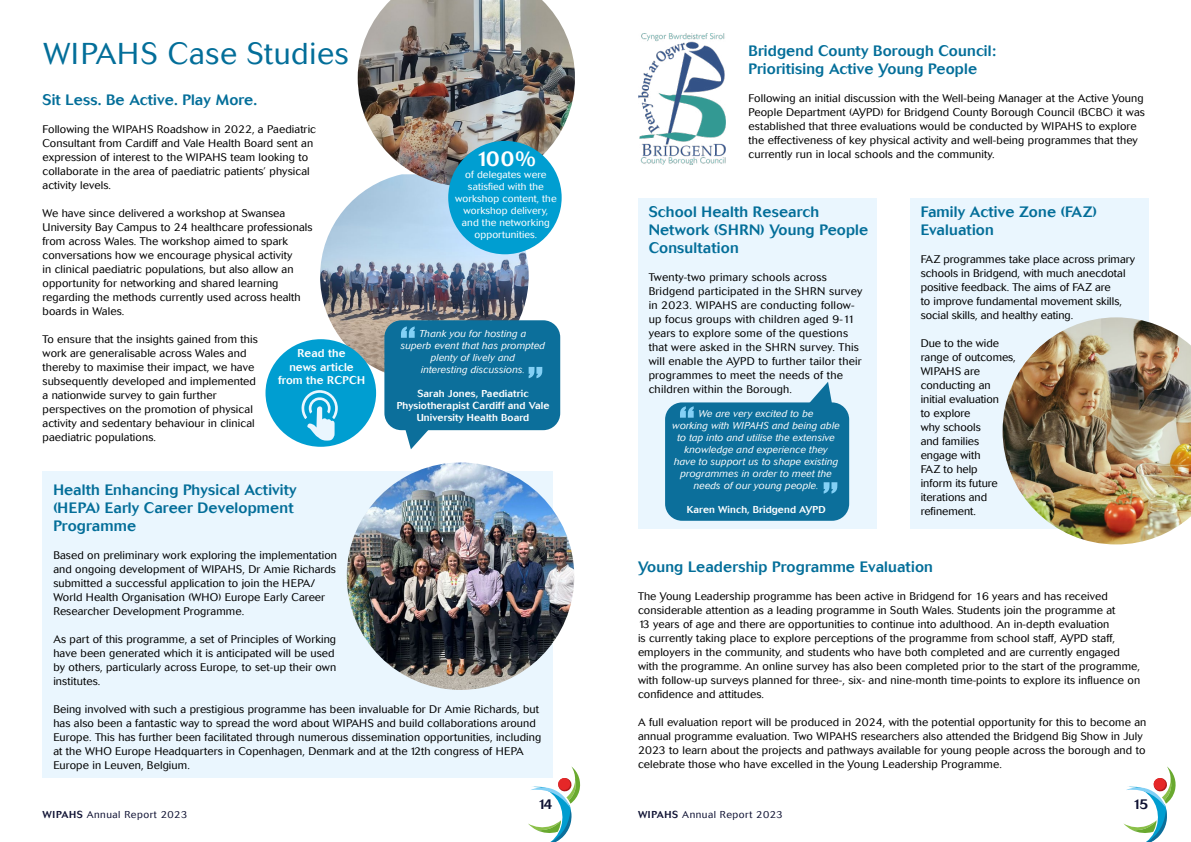
<style>
.page{position:relative;width:1191px;height:842px;background:#fff}
.page>*{position:absolute;margin:0;border:0;box-sizing:border-box;transform-origin:0 0}
.t1{font:300 30px "Cosmos";letter-spacing:.025em;color:#036e99}
.t2{font:500 21px "Cosmos";color:#fff}
.t3{font:500 15px/18px "Cosmos";letter-spacing:.01em;color:#036e99}
.t4{font:500 14px "Cosmos";color:#0f1233}
.t5{font:500 11.2px "Cosmos";letter-spacing:.01em;color:#fff}
.t6{font:300 11px/14px "Cosmos";letter-spacing:.01em;color:#000}
.t7{font:italic 300 10px/12px "Cosmos";letter-spacing:.01em;color:#fff;text-align:center}
.t8{font:300 10px/12px "Cosmos";letter-spacing:.01em;color:#fff;text-align:center}
.t9{font:500 10px/12px "Cosmos";letter-spacing:.01em;color:#fff;text-align:center}
.t10{font:300 10px "Cosmos";letter-spacing:.05em;color:#0f1233}
.s1{font-weight:500}
</style>
<div class="page">
<svg style="left:1123px;top:766px;width:53px;height:76px"></svg>
<svg style="left:528px;top:766px;width:53px;height:76px"></svg>
<img style="left:320px;top:187px;width:208px;height:187px">
<div style="left:43px;top:471px;width:510px;height:307px;background:#eaf6fe"></div>
<div style="left:910px;top:198px;width:238px;height:330px;background:#eaf6fe"></div>
<div style="left:638px;top:198px;width:238px;height:330px;background:#eaf6fe"></div>
<img style="left:358px;top:0;width:217px;height:187px">
<img style="left:347px;top:462px;width:227px;height:228px;border-radius:114px">
<div style="left:448px;top:141px;width:113px;height:113px;background:#009ed1;border-radius:50%"></div>
<div style="left:384px;top:320px;width:176px;height:110px;background:#0c6f9b;border-radius:17px"></div>
<svg style="left:403px;top:430px;width:31px;height:19px"></svg>
<img style="left:638px;top:33px;width:88px;height:131px">
<svg style="left:401px;top:326px;width:14px;height:12px"></svg>
<svg style="left:528px;top:367px;width:14px;height:11px"></svg>
<div style="left:665px;top:402px;width:184px;height:119px;background:#0c6f9b;border-radius:17px"></div>
<svg style="left:680px;top:406px;width:13px;height:12px"></svg>
<svg style="left:823px;top:482px;width:14px;height:12px"></svg>
<svg style="left:807px;top:382px;width:27px;height:21px"></svg>
<img style="left:1002px;top:317px;width:189px;height:227px">
<div style="left:265px;top:339px;width:111px;height:108px;background:#009ed1;border-radius:50%"></div>
<svg style="left:301px;top:390px;width:37px;height:51px"></svg>
<p class="t1" style="left:44px;top:37px;width:306px">WIPAHS Case Studies</p>
<p class="t3" style="left:43px;top:91px;width:216px">Sit Less. Be Active. Play More.</p>
<p class="t6" style="left:43px;top:123px;width:275px">Following the WIPAHS Roadshow in 2022, a Paediatric Consultant from Cardiff and Vale Health Board sent an expression of interest to the WIPAHS team looking to collaborate in the area of paediatric patients’ physical activity levels.</p>
<p class="t6" style="left:43px;top:207px;width:271px">We have since delivered a workshop at Swansea University Bay Campus to 24 healthcare professionals from across Wales. The workshop aimed to spark conversations how we encourage physical activity<br>in clinical paediatric populations, but also allow an opportunity for networking and shared learning regarding the methods currently used across health boards in Wales.</p>
<p class="t6" style="left:43px;top:333px;width:217px">To ensure that the insights gained from this work are generalisable across Wales and thereby to maximise their impact, we have subsequently developed and implemented a nationwide survey to gain further perspectives on the promotion of physical activity and sedentary behaviour in clinical paediatric populations.</p>
<p class="t5" style="left:297px;top:347px;width:49px">Read the</p>
<p class="t5" style="left:289px;top:360px;width:66px">news article</p>
<p class="t5" style="left:278px;top:374px;width:88px">from the RCPCH</p>
<p class="t2" style="left:476px;top:146px;width:61px">100%</p>
<p class="t8" style="left:455px;top:168px;width:103px">of delegates were satisfied with the workshop content, the workshop delivery, and the networking opportunities.</p>
<p class="t7" style="left:419px;top:328px;width:108px">Thank you for hosting a</p>
<p class="t7" style="left:401px;top:340px;width:146px">superb event that has prompted plenty of lively and</p>
<p class="t7" style="left:421px;top:364px;width:106px">interesting discussions.</p>
<p class="t9" style="left:397px;top:388px;width:154px">Sarah Jones, Paediatric<br>Physiotherapist Cardiff and Vale<br>University Health Board</p>
<p class="t3" style="left:53px;top:480px;width:245px">Health Enhancing Physical Activity (HEPA) Early Career Development<br>Programme</p>
<p class="t6" style="left:53px;top:548px;width:285px">Based on preliminary work exploring the implementation and ongoing development of WIPAHS, Dr Amie Richards submitted a successful application to join the HEPA/ World Health Organisation (WHO) Europe Early Career Researcher Development Programme.</p>
<p class="t6" style="left:53px;top:632px;width:284px">As part of this programme, a set of Principles of Working have been generated which it is anticipated will be used by others, particularly across Europe, to set-up their own institutes.</p>
<p class="t6" style="left:53px;top:702px;width:489px">Being involved with such a prestigious programme has been invaluable for Dr Amie Richards, but has also been a fantastic way to spread the word about WIPAHS and build collaborations around Europe. This has further been facilitated through numerous dissemination opportunities, including at the WHO Europe Headquarters in Copenhagen, Denmark and at the 12th congress of HEPA Europe in Leuven, Belgium.</p>
<p class="t10" style="left:43px;top:809px;width:146px"><span class="s1">WIPAHS</span> Annual Report 2023</p>
<p class="t4" style="left:538px;top:796px;width:16px">14</p>
<p class="t3" style="left:748px;top:42px;width:249px">Bridgend County Borough Council:</p>
<p class="t3" style="left:748px;top:60px;width:230px">Prioritising Active Young People</p>
<p class="t6" style="left:748px;top:92px;width:398px">Following an initial discussion with the Well-being Manager at the Active Young People Department (AYPD) for Bridgend County Borough Council (BCBC) it was established that three evaluations would be conducted by WIPAHS to explore the effectiveness of key physical activity and well-being programmes that they currently run in local schools and the community.</p>
<p class="t3" style="left:648px;top:203px;width:221px">School Health Research<br>Network (SHRN) Young People<br>Consultation</p>
<p class="t6" style="left:648px;top:270px;width:215px">Twenty-two primary schools across Bridgend participated in the SHRN survey in 2023. WIPAHS are conducting follow&shy;up focus groups with children aged 9-11 years to explore some of the questions that were asked in the SHRN survey. This will enable the AYPD to further tailor their programmes to meet the needs of the children within the Borough.</p>
<p class="t7" style="left:699px;top:408px;width:116px">We are very excited to be</p>
<p class="t7" style="left:672px;top:420px;width:169px">working with WIPAHS and being able to tap into and utilise the extensive knowledge and experience they have to support us to shape existing programmes in order to meet the needs of our young people.</p>
<p class="t9" style="left:686px;top:504px;width:141px">Karen Winch, Bridgend AYPD</p>
<p class="t3" style="left:920px;top:203px;width:178px">Family Active Zone (FAZ)<br>Evaluation</p>
<p class="t6" style="left:920px;top:252px;width:216px">FAZ programmes take place across primary schools in Bridgend, with much anecdotal positive feedback. The aims of FAZ are<br>to improve fundamental movement skills, social skills, and healthy eating.</p>
<p class="t6" style="left:920px;top:336px;width:97px">Due to the wide range of outcomes,<br>WIPAHS are conducting an initial evaluation<br>to explore<br>why schools<br>and families engage with<br>FAZ to help<br>inform its future iterations and refinement.</p>
<p class="t3" style="left:638px;top:558px;width:296px">Young Leadership Programme Evaluation</p>
<p class="t6" style="left:638px;top:589px;width:503px">The Young Leadership programme has been active in Bridgend for 16 years and has received considerable attention as a leading programme in South Wales. Students join the programme at<br>13 years of age and there are opportunities to continue into adulthood. An in-depth evaluation<br>is currently taking place to explore perceptions of the programme from school staff, AYPD staff, employers in the community, and students who have both completed and are currently engaged with the programme. An online survey has also been completed prior to the start of the programme, with follow-up surveys planned for three-, six- and nine-month time-points to explore its influence on confidence and attitudes.</p>
<p class="t6" style="left:638px;top:715px;width:510px">A full evaluation report will be produced in 2024, with the potential opportunity for this to become an annual programme evaluation. Two WIPAHS researchers also attended the Bridgend Big Show in July 2023 to learn about the projects and pathways available for young people across the borough and to celebrate those who have excelled in the Young Leadership Programme.</p>
<p class="t10" style="left:638px;top:809px;width:146px"><span class="s1">WIPAHS</span> Annual Report 2023</p>
<p class="t4" style="left:1132px;top:796px;width:17px">15</p>
</div>
